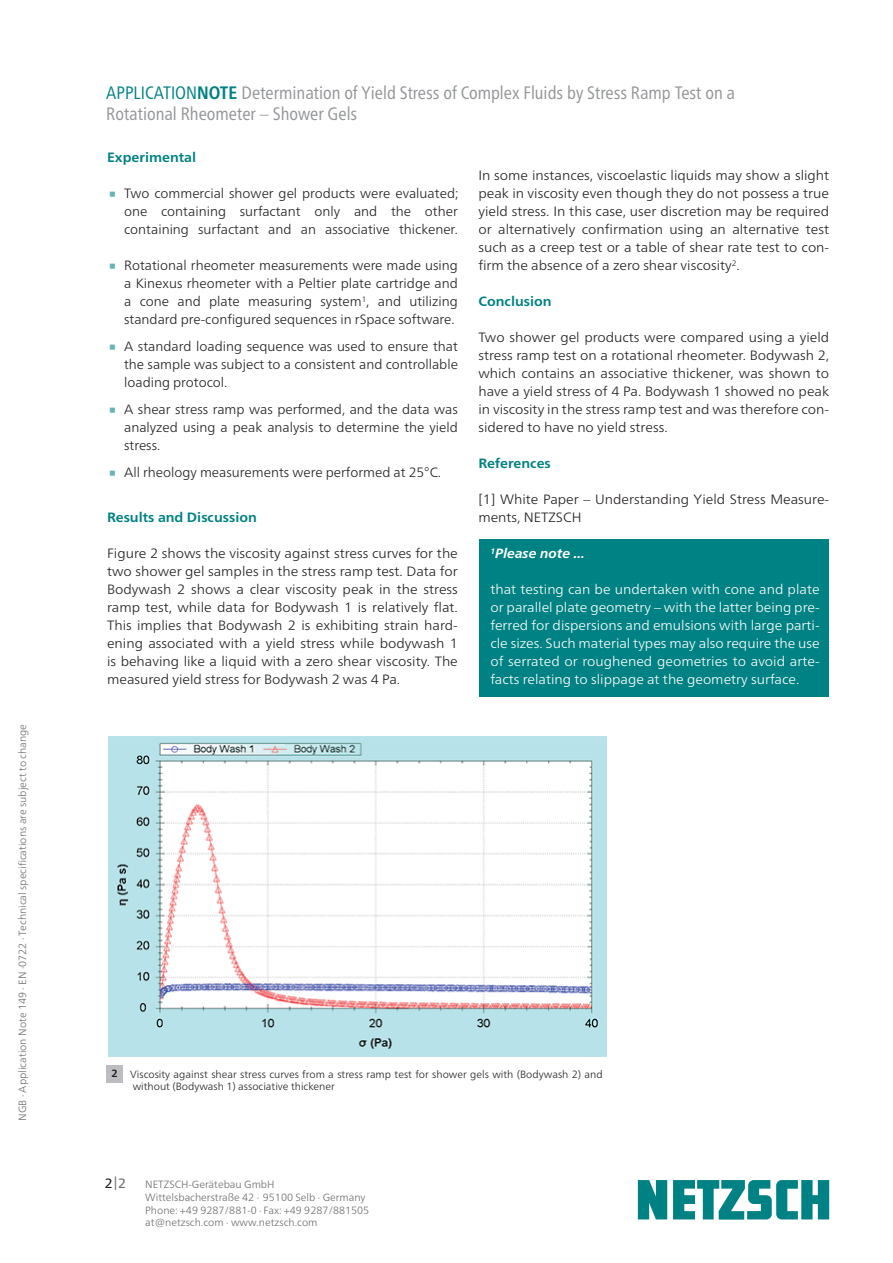
<style>
.page{position:relative;width:893px;height:1263px;background:#fff}
.page>*{position:absolute;margin:0;border:0;box-sizing:border-box;transform-origin:0 0}
.t1{font:45px "Frutiger Neue LTW1 G";color:#67b3b7}
.t2{font:condensed 18px/21px "Frutiger Neue LTW1 G";color:#939598}
.t3{font:300 13.5px/18px "Frutiger Neue LTW1 G";color:#231f20;text-align:justify;scale:1.04 1}
.t4{font:300 13.5px/18px "Frutiger Neue LTW1 G";color:#231f20;text-align:justify}
.t5{font:300 13.5px/18px "Frutiger Neue LTW1 G";color:#fff;text-align:justify;scale:1.04 1}
.t6{font:700 13.5px "Frutiger Neue LTW1 G";color:#008183;scale:1.04 1}
.t7{font:italic 700 13.5px "Frutiger Neue LTW1 G";color:#fff;scale:1.04 1}
.t8{font:13.5px "Frutiger Neue LTW1 G";color:#6c6d70}
.t9{font:300 10.5px/12.8px "Frutiger Neue LTW1 G";color:#6c6d70}
.t10{font:300 10.5px/12px "Frutiger Neue LTW1 G";color:#231f20}
.t11{font:700 10.5px "Frutiger Neue LTW1 G";color:#231f20}
.s1{color:#008183}
.s2{font-weight:700;color:#008183}
.s3{font-weight:300;font-stretch:normal}
.s4{color:#231f20}
</style>
<div class="page">
<svg style="left:638px;top:1180px;width:191px;height:39px"></svg>
<img style="left:108px;top:736px;width:498px;height:321px">
<div style="left:106px;top:1065px;width:17px;height:17px;background:#bcbdc0"></div>
<div style="left:479px;top:539px;width:350px;height:157px;background:#008183"></div>
<p class="t9" style="left:16px;top:1121px;width:398px;rotate:-90deg">NGB · Application Note 149 · EN ·0722 · Technical specifications are subject to change</p>
<h2 class="t2" style="left:106px;top:81px;width:630px"><span class="s1">APPLICATION</span><span class="s2">NOTE</span> Determination of Yield Stress of Complex Fluids by Stress Ramp Test on a<br>Rotational Rheometer <span class="s3">–</span> Shower Gels</h2>
<p class="t6" style="left:107px;top:149px;width:87px">Experimental</p>
<h1 class="t1" style="left:107px;top:163px;width:12px">∙</h1>
<p class="t4" style="left:124px;top:184px;width:336px">Two commercial shower gel products were evaluated; one containing surfactant only and the other containing surfactant and an associative thickener.</p>
<h1 class="t1" style="left:107px;top:235px;width:12px">∙</h1>
<p class="t4" style="left:124px;top:256px;width:335px">Rotational rheometer measurements were made using a Kinexus rheometer with a Peltier plate cartridge and a cone and plate measuring system<sup>1</sup>, and utilizing standard pre-configured sequences in rSpace software.</p>
<h1 class="t1" style="left:107px;top:316px;width:12px">∙</h1>
<p class="t4" style="left:124px;top:337px;width:335px">A standard loading sequence was used to ensure that the sample was subject to a consistent and controllable loading protocol.</p>
<h1 class="t1" style="left:107px;top:379px;width:12px">∙</h1>
<p class="t4" style="left:124px;top:400px;width:335px">A shear stress ramp was performed, and the data was analyzed using a peak analysis to determine the yield stress.</p>
<h1 class="t1" style="left:107px;top:442px;width:12px">∙</h1>
<p class="t4" style="left:124px;top:463px;width:318px">All rheology measurements were performed at 25°C.</p>
<p class="t6" style="left:107px;top:509px;width:146px">Results and Discussion</p>
<p class="t3" style="left:107px;top:544px;width:339px">Figure 2 shows the viscosity against stress curves for the two shower gel samples in the stress ramp test. Data for Bodywash 2 shows a clear viscosity peak in the stress ramp test, while data for Bodywash 1 is relatively flat.<br>This implies that Bodywash 2 is exhibiting strain hard&shy;ening associated with a yield stress while bodywash 1 is behaving like a liquid with a zero shear viscosity. The measured yield stress for Bodywash 2 was 4 Pa.</p>
<p class="t3" style="left:478px;top:166px;width:339px">In some instances, viscoelastic liquids may show a slight peak in viscosity even though they do not possess a true yield stress. In this case, user discretion may be required or alternatively confirmation using an alternative test such as a creep test or a table of shear rate test to con&shy;firm the absence of a zero shear viscosity<sup>2</sup>.</p>
<p class="t6" style="left:478px;top:293px;width:72px">Conclusion</p>
<p class="t3" style="left:478px;top:328px;width:339px">Two shower gel products were compared using a yield stress ramp test on a rotational rheometer. Bodywash 2, which contains an associative thickener, was shown to have a yield stress of 4 Pa. Bodywash 1 showed no peak in viscosity in the stress ramp test and was therefore con&shy;sidered to have no yield stress.</p>
<p class="t6" style="left:478px;top:455px;width:71px">References</p>
<p class="t3" style="left:478px;top:490px;width:339px">[1] White Paper – Understanding Yield Stress Measure&shy;ments, NETZSCH</p>
<p class="t7" style="left:490px;top:545px;width:92px"><sup>1</sup>Please note ...</p>
<p class="t5" style="left:490px;top:580px;width:318px">that testing can be undertaken with cone and plate or parallel plate geometry – with the latter being pre&shy;ferred for dispersions and emulsions with large parti&shy;cle sizes. Such material types may also require the use of serrated or roughened geometries to avoid arte&shy;facts relating to slippage at the geometry surface.</p>
<p class="t11" style="left:112px;top:1067px;width:8px">2</p>
<p class="t10" style="left:130px;top:1068px;width:474px">Viscosity against shear stress curves from a stress ramp test for shower gels with (Bodywash 2) and without (Bodywash 1) associative thickener</p>
<p class="t8" style="left:105px;top:1175px;width:23px"><span class="s4">2</span>|2</p>
<p class="t9" style="left:145px;top:1178px;width:226px">NETZSCH-Gerätebau GmbH Wittelsbacherstraße 42 ∙ 95100 Selb ∙ Germany Phone: +49 9287/881-0 ∙ Fax: +49 9287/881505 at@netzsch.com ∙ www.netzsch.com</p>
</div>
